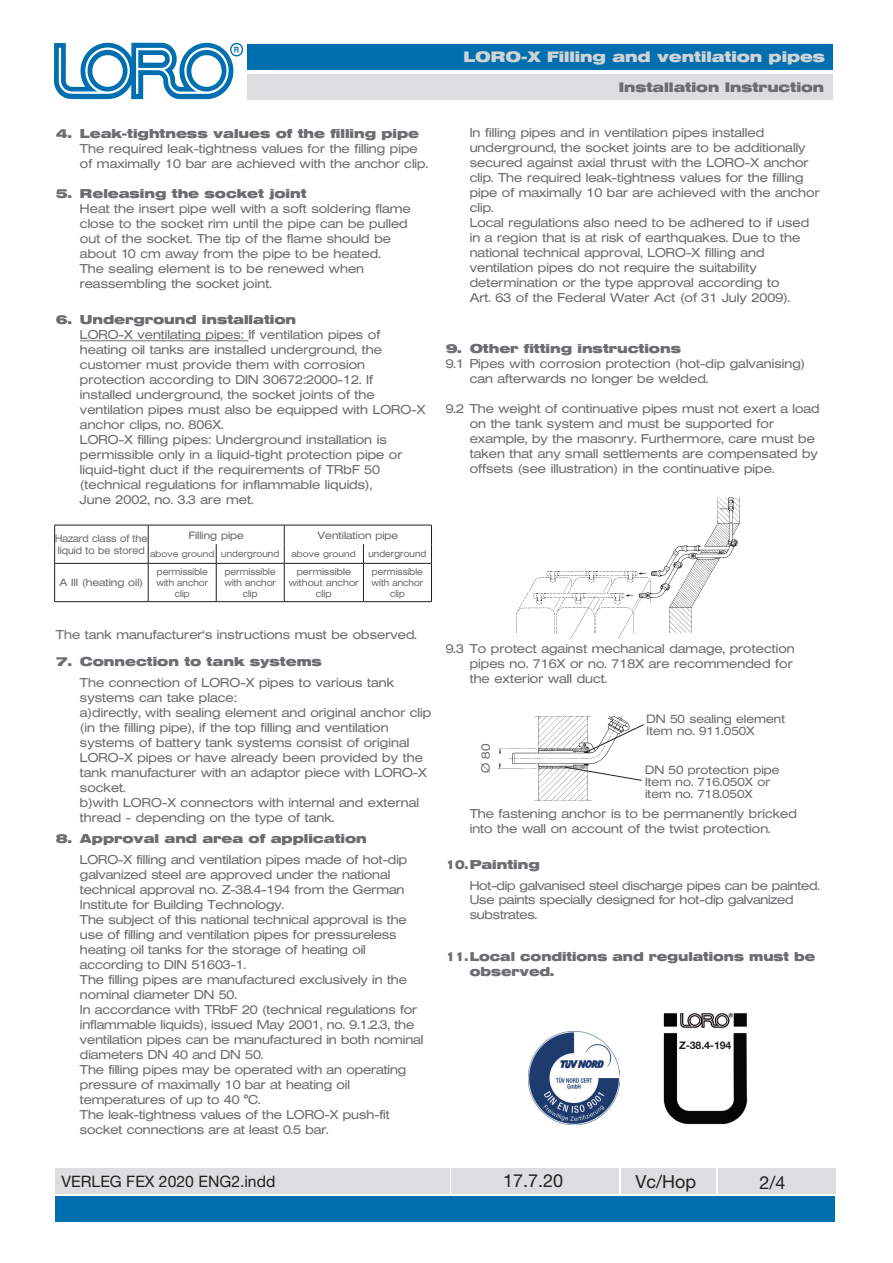
<style>
.page{position:relative;width:893px;height:1263px;background:#fff}
.page>*{position:absolute;margin:0;border:0;box-sizing:border-box;transform-origin:0 0}
.t1{font:18px "Helvetica Neue LT Std";color:#231f20}
.t2{font:15.75px "Helvetica Neue LT Std";color:#231f20}
.t3{font:700 15px "Helvetica Extended BQ";color:#d1d2d4}
.t4{font:700 13.5px "Helvetica Extended BQ";color:#6c6d70}
.t5{font:300 12.75px/15px "Helvetica Extended BQ";color:#6c6d70}
.t6{font:700 12.75px "Helvetica Extended BQ";color:#6c6d70}
.t7{font:300 12.75px/14.2px "Helvetica Extended BQ";letter-spacing:-.02em;color:#6c6d70}
.t8{font:700 12.75px/15px "Helvetica Extended BQ";color:#6c6d70;scale:.8 1}
.t9{font:300 12px/12px "Helvetica Extended BQ";color:#6c6d70}
.t10{font:300 10.5px "Helvetica Extended BQ";color:#6c6d70}
.t11{font:300 10.5px/11.2px "Helvetica Extended BQ";color:#6c6d70;scale:.9 1}
.t12{font:700 10.5px "Helvetica Neue LT Std";color:#231f20}
.t13{font:300 9.75px/11.2px "Helvetica Extended BQ";color:#6c6d70;text-align:center;scale:.9 1}
.t14{font:300 9.75px/11.2px "Helvetica Extended BQ";color:#6c6d70;text-align:center;scale:.96 1}
.t15{font:300 9px "Helvetica Extended BQ";color:#6c6d70}
.s1{font-size:9.75px}
</style>
<div class="page">
<div style="left:247px;top:44px;width:586px;height:26px;background:#006faf"></div>
<div style="left:247px;top:74px;width:586px;height:25px;background:#dcdddf"></div>
<img style="left:54px;top:42px;width:189px;height:58px">
<div style="left:55px;top:1196px;width:780px;height:26px;background:#006faf"></div>
<div style="left:55px;top:1168px;width:394px;height:25px;background:#dcdddf"></div>
<div style="left:451px;top:1168px;width:168px;height:25px;background:#dcdddf"></div>
<div style="left:621px;top:1168px;width:94px;height:25px;background:#dcdddf"></div>
<div style="left:718px;top:1168px;width:117px;height:25px;background:#dcdddf"></div>
<hr style="left:80px;top:340px;width:168px;height:1px;background:#6c6d70">
<img style="left:663px;top:1013px;width:85px;height:112px">
<div style="left:678px;top:1057px;width:53px;height:40px;background:#fff"></div>
<img style="left:516px;top:497px;width:224px;height:142px">
<img style="left:528px;top:1032px;width:92px;height:92px">
<img style="left:498px;top:715px;width:131px;height:86px">
<svg style="left:585px;top:724px;width:59px;height:29px"></svg>
<svg style="left:564px;top:767px;width:78px;height:14px"></svg>
<hr style="left:54px;top:525px;width:94px;height:1px;background:#231f20">
<hr style="left:148px;top:525px;width:68px;height:1px;background:#231f20">
<hr style="left:216px;top:525px;width:68px;height:1px;background:#231f20">
<hr style="left:284px;top:525px;width:79px;height:1px;background:#231f20">
<hr style="left:363px;top:525px;width:69px;height:1px;background:#231f20">
<svg style="left:54px;top:525px;width:1px;height:38px"></svg>
<svg style="left:216px;top:544px;width:1px;height:19px"></svg>
<svg style="left:284px;top:525px;width:1px;height:38px"></svg>
<svg style="left:363px;top:544px;width:1px;height:19px"></svg>
<svg style="left:431px;top:525px;width:1px;height:38px"></svg>
<hr style="left:54px;top:563px;width:1px;height:38px;background:#231f20">
<hr style="left:216px;top:564px;width:1px;height:37px;background:#231f20">
<hr style="left:284px;top:564px;width:1px;height:37px;background:#231f20">
<hr style="left:363px;top:564px;width:1px;height:37px;background:#231f20">
<hr style="left:431px;top:563px;width:1px;height:38px;background:#231f20">
<hr style="left:54px;top:601px;width:94px;height:1px;background:#231f20">
<hr style="left:148px;top:601px;width:68px;height:1px;background:#231f20">
<hr style="left:216px;top:601px;width:68px;height:1px;background:#231f20">
<hr style="left:284px;top:601px;width:79px;height:1px;background:#231f20">
<hr style="left:363px;top:601px;width:69px;height:1px;background:#231f20">
<hr style="left:55px;top:563px;width:93px;height:1px;background:#231f20">
<hr style="left:148px;top:563px;width:68px;height:1px;background:#231f20">
<hr style="left:216px;top:563px;width:68px;height:1px;background:#231f20">
<hr style="left:284px;top:563px;width:79px;height:1px;background:#231f20">
<hr style="left:363px;top:563px;width:68px;height:1px;background:#231f20">
<svg style="left:148px;top:525px;width:1px;height:38px"></svg>
<hr style="left:148px;top:564px;width:1px;height:37px;background:#231f20">
<p class="t6" style="left:56px;top:127px;width:365px">4. Leak-tightness values of the filling pipe</p>
<p class="t5" style="left:80px;top:142px;width:350px">The required leak-tightness values for the filling pipe of maximally 10 bar are achieved with the anchor clip.</p>
<p class="t6" style="left:56px;top:187px;width:252px">5. Releasing the socket joint</p>
<p class="t5" style="left:80px;top:202px;width:332px">Heat the insert pipe well with a soft soldering flame close to the socket rim until the pipe can be pulled out of the socket. The tip of the flame should be about 10 cm away from the pipe to be heated.<br>The sealing element is to be renewed when reassembling the socket joint.</p>
<p class="t6" style="left:56px;top:313px;width:242px">6. Underground installation</p>
<p class="t5" style="left:80px;top:328px;width:347px">LORO-X ventilating pipes: If ventilation pipes of heating oil tanks are installed underground, the customer must provide them with corrosion protection according to DIN 30672:2000-12. If installed underground, the socket joints of the ventilation pipes must also be equipped with LORO-X anchor clips, no. 806X.<br>LORO-X filling pipes: Underground installation is permissible only in a liquid-tight protection pipe or liquid-tight duct if the requirements of TRbF 50 (technical regulations for inflammable liquids),<br>June 2002, no. 3.3 are met.</p>
<p class="t11" style="left:55px;top:533px;width:104px">Hazard class of the liquid to be stored</p>
<p class="t10" style="left:189px;top:529px;width:57px">Filling pipe</p>
<p class="t10" style="left:317px;top:529px;width:82px">Ventilation pipe</p>
<p class="t15" style="left:150px;top:549px;width:207px">above ground <span class="s1">underground</span> above ground</p>
<p class="t13" style="left:368px;top:548px;width:66px">underground</p>
<p class="t10" style="left:59px;top:577px;width:85px">A III (heating oil)</p>
<p class="t13" style="left:156px;top:566px;width:59px">permissible with anchor clip</p>
<p class="t13" style="left:224px;top:566px;width:59px">permissible with anchor clip</p>
<p class="t14" style="left:289px;top:566px;width:75px">permissible without anchor clip</p>
<p class="t13" style="left:372px;top:566px;width:59px">permissible with anchor clip</p>
<p class="t5" style="left:56px;top:628px;width:362px">The tank manufacturer‘s instructions must be observed.</p>
<p class="t6" style="left:56px;top:654px;width:267px">7. Connection to tank systems</p>
<p class="t5" style="left:80px;top:676px;width:353px">The connection of LORO-X pipes to various tank systems can take place:<br>a)directly, with sealing element and original anchor clip (in the filling pipe), if the top filling and ventilation systems of battery tank systems consist of original LORO-X pipes or have already been provided by the tank manufacturer with an adaptor piece with LORO-X socket.<br>b)with LORO-X connectors with internal and external thread - depending on the type of tank.</p>
<p class="t6" style="left:56px;top:831px;width:312px">8. Approval and area of application</p>
<p class="t5" style="left:80px;top:853px;width:345px">LORO-X filling and ventilation pipes made of hot-dip galvanized steel are approved under the national technical approval no. Z-38.4-194 from the German Institute for Building Technology.<br>The subject of this national technical approval is the use of filling and ventilation pipes for pressureless heating oil tanks for the storage of heating oil according to DIN 51603-1.<br>The filling pipes are manufactured exclusively in the nominal diameter DN 50.<br>In accordance with TRbF 20 (technical regulations for inflammable liquids), issued May 2001, no. 9.1.2.3, the ventilation pipes can be manufactured in both nominal diameters DN 40 and DN 50.<br>The filling pipes may be operated with an operating pressure of maximally 10 bar at heating oil temperatures of up to 40 °C.<br>The leak-tightness values of the LORO-X push-fit socket connections are at least 0.5 bar.</p>
<p class="t3" style="left:464px;top:48px;width:363px">LORO-X Filling and ventilation pipes</p>
<p class="t4" style="left:619px;top:79px;width:207px">Installation Instruction</p>
<p class="t5" style="left:470px;top:125px;width:352px">In filling pipes and in ventilation pipes installed underground, the socket joints are to be additionally secured against axial thrust with the LORO-X anchor clip. The required leak-tightness values for the filling pipe of maximally 10 bar are achieved with the anchor clip.<br>Local regulations also need to be adhered to if used in a region that is at risk of earthquakes. Due to the national technical approval, LORO-X filling and ventilation pipes do not require the suitability determination or the type approval according to<br>Art. 63 of the Federal Water Act (of 31 July 2009).</p>
<p class="t6" style="left:446px;top:341px;width:237px">9. Other fitting instructions</p>
<p class="t5" style="left:470px;top:356px;width:337px;text-indent:-24px">9.1 Pipes with corrosion protection (hot-dip galvanising) can afterwards no longer be welded.</p>
<p class="t5" style="left:470px;top:401px;width:352px;text-indent:-24px">9.2 The weight of continuative pipes must not exert a load on the tank system and must be supported for example, by the masonry. Furthermore, care must be taken that any small settlements are compensated by offsets (see illustration) in the continuative pipe.</p>
<p class="t5" style="left:470px;top:641px;width:327px;text-indent:-24px">9.3 To protect against mechanical damage, protection pipes no. 716X or no. 718X are recommended for the exterior wall duct.</p>
<p class="t9" style="left:480px;top:773px;width:31px;rotate:-90deg">Ø 80</p>
<p class="t9" style="left:647px;top:713px;width:140px">DN 50 sealing element<br>Item no. 911.050X</p>
<p class="t9" style="left:645px;top:764px;width:136px">DN 50 protection pipe<br>Item no. 716.050X or item no. 718.050X</p>
<p class="t5" style="left:470px;top:806px;width:329px">The fastening anchor is to be permanently bricked into the wall on account of the twist protection.</p>
<p class="t8" style="left:446px;top:857px;width:119px">10.Painting</p>
<p class="t7" style="left:470px;top:879px;width:352px">Hot-dip galvanised steel discharge pipes can be painted.<br>Use paints specially designed for hot-dip galvanized substrates.</p>
<p class="t8" style="left:470px;top:949px;width:434px;text-indent:-24px">11.Local conditions and regulations must be observed.</p>
<p class="t12" style="left:679px;top:1039px;width:54px">Z-38.4-194</p>
<p class="t2" style="left:62px;top:1172px;width:215px">VERLEG FEX 2020 ENG2.indd</p>
<h1 class="t1" style="left:503px;top:1170px;width:62px">17.7.20</h1>
<h1 class="t1" style="left:635px;top:1170px;width:62px">Vc/Hop</h1>
<h1 class="t1" style="left:760px;top:1172px;width:28px">2/4</h1>
</div>
